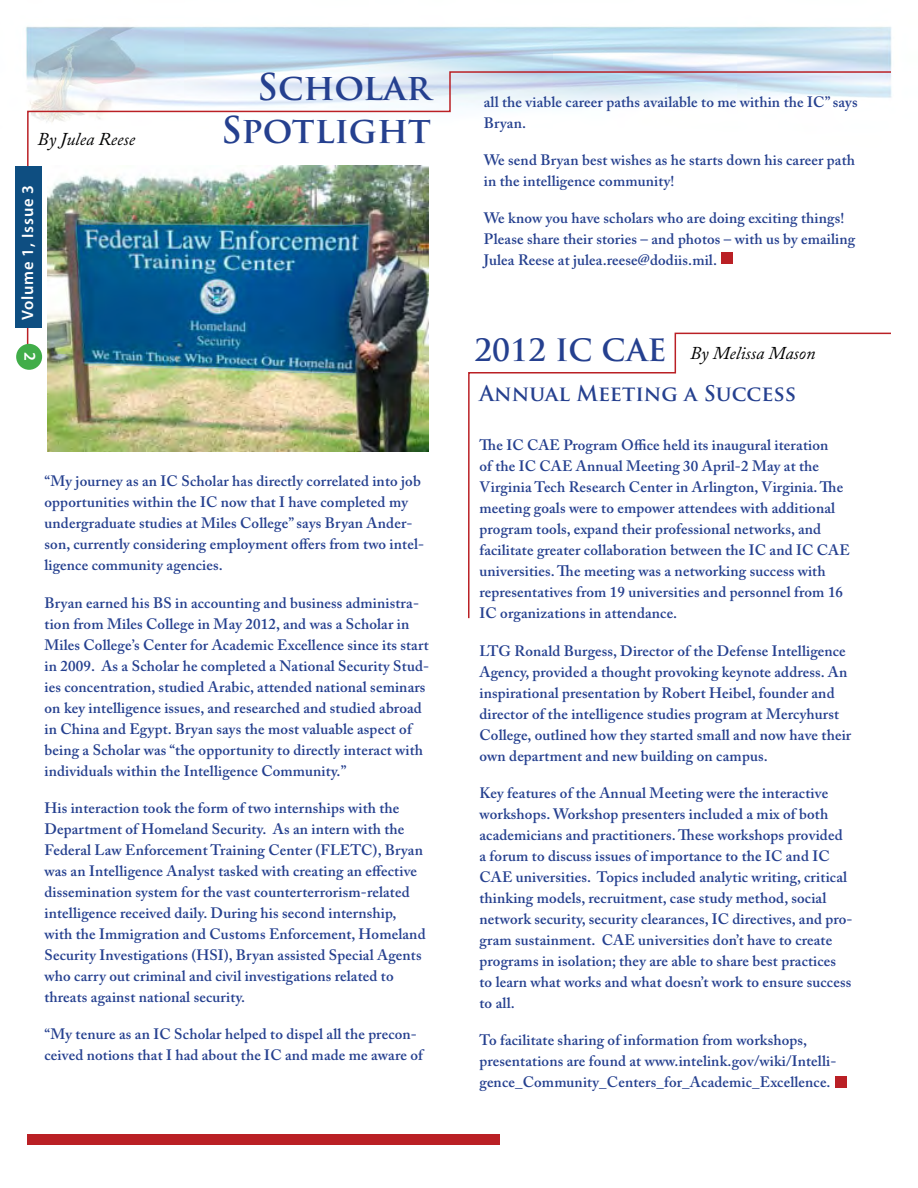
<style>
.page{position:relative;width:918px;height:1188px;background:#fff}
.page>*{position:absolute;margin:0;border:0;box-sizing:border-box;transform-origin:0 0}
.t1{font:700 36px/43.2px "Trajan Pro";color:#25408f;text-align:right}
.t2{font:700 21px "Trajan Pro";color:#25408f}
.t3{font:italic 18px "Adobe Caslon Pro";color:#000}
.t4{font:600 16.5px "Myriad Pro";letter-spacing:.05em;color:#fff}
.t5{font:600 15px/21px "Adobe Caslon Pro";letter-spacing:.01em;color:#25408f}
.s1{font-family:"Trajan Pro";font-weight:700;font-style:normal;font-size:30px;color:#25408f}
</style>
<div class="page">
<img style="left:16px;top:26px;width:876px;height:1062px">
<svg style="left:26px;top:71px;width:866px;height:287px"></svg>
<div style="left:15px;top:166px;width:27px;height:162px;background:#0e4e81"></div>
<div style="left:16px;top:344px;width:26px;height:26px;background:#41ad49;border-radius:50%"></div>
<div style="left:27px;top:1134px;width:473px;height:11px;background:#ba2025"></div>
<img style="left:47px;top:165px;width:381px;height:286px">
<svg style="left:467px;top:332px;width:425px;height:288px"></svg>
<div style="left:721px;top:253px;width:12px;height:11px;background:#ba2025"></div>
<div style="left:835px;top:1077px;width:11px;height:11px;background:#ba2025"></div>
<p class="t3" style="left:38px;top:128px;width:99px">By Julea Reese</p>
<p class="t4" style="left:17px;top:320px;width:137px;rotate:-90deg">Volume 1, Issue 3</p>
<p class="t4" style="left:41px;top:352px;width:10px;rotate:90deg">2</p>
<h1 class="t1" style="left:221px;top:66px;width:211px">Scholar<br>Spotlight</h1>
<p class="t5" style="left:45px;top:471px;width:381px">“My journey as an IC Scholar has directly correlated into job opportunities within the IC now that I have completed my undergraduate studies at Miles College” says Bryan Ander&shy;son, currently considering employment offers from two intel&shy;ligence community agencies.</p>
<p class="t5" style="left:45px;top:592px;width:386px">Bryan earned his BS in accounting and business administra&shy;tion from Miles College in May 2012, and was a Scholar in Miles College’s Center for Academic Excellence since its start in 2009. As a Scholar he completed a National Security Stud&shy;ies concentration, studied Arabic, attended national seminars on key intelligence issues, and researched and studied abroad in China and Egypt. Bryan says the most valuable aspect of being a Scholar was “the opportunity to directly interact with individuals within the Intelligence Community.”</p>
<p class="t5" style="left:45px;top:797px;width:383px">His interaction took the form of two internships with the Department of Homeland Security. As an intern with the Federal Law Enforcement Training Center (FLETC), Bryan was an Intelligence Analyst tasked with creating an effective dissemination system for the vast counterterrorism-related intelligence received daily. During his second internship, with the Immigration and Customs Enforcement, Homeland Security Investigations (HSI), Bryan assisted Special Agents who carry out criminal and civil investigations related to threats against national security.</p>
<p class="t5" style="left:45px;top:1023px;width:380px">“My tenure as an IC Scholar helped to dispel all the precon&shy;ceived notions that I had about the IC and made me aware of</p>
<p class="t5" style="left:484px;top:91px;width:375px">all the viable career paths available to me within the IC” says<br>Bryan.</p>
<p class="t5" style="left:484px;top:149px;width:373px">We send Bryan best wishes as he starts down his career path in the intelligence community!</p>
<p class="t5" style="left:484px;top:207px;width:373px">We know you have scholars who are doing exciting things!<br>Please share their stories – and photos – with us by emailing<br>Julea Reese at julea.reese@dodiis.mil.</p>
<p class="t3" style="left:474px;top:342px;width:343px"><span class="s1">2012 IC CAE</span> By Melissa Mason</p>
<h2 class="t2" style="left:480px;top:380px;width:318px">Annual Meeting a Success</h2>
<p class="t5" style="left:480px;top:435px;width:372px">The IC CAE Program Office held its inaugural iteration<br>of the IC CAE Annual Meeting 30 April-2 May at the Virginia Tech Research Center in Arlington, Virginia. The meeting goals were to empower attendees with additional program tools, expand their professional networks, and facilitate greater collaboration between the IC and IC CAE universities. The meeting was a networking success with representatives from 19 universities and personnel from 16<br>IC organizations in attendance.</p>
<p class="t5" style="left:480px;top:640px;width:373px">LTG Ronald Burgess, Director of the Defense Intelligence Agency, provided a thought provoking keynote address. An inspirational presentation by Robert Heibel, founder and director of the intelligence studies program at Mercyhurst College, outlined how they started small and now have their own department and new building on campus.</p>
<p class="t5" style="left:480px;top:782px;width:375px">Key features of the Annual Meeting were the interactive workshops. Workshop presenters included a mix of both academicians and practitioners. These workshops provided a forum to discuss issues of importance to the IC and IC CAE universities. Topics included analytic writing, critical thinking models, recruitment, case study method, social network security, security clearances, IC directives, and pro&shy;gram sustainment. CAE universities don’t have to create programs in isolation; they are able to share best practices to learn what works and what doesn’t work to ensure success to all.</p>
<p class="t5" style="left:480px;top:1029px;width:358px">To facilitate sharing of information from workshops, presentations are found at www.intelink.gov/wiki/Intelli&shy;gence_Community_Centers_for_Academic_Excellence.</p>
</div>
